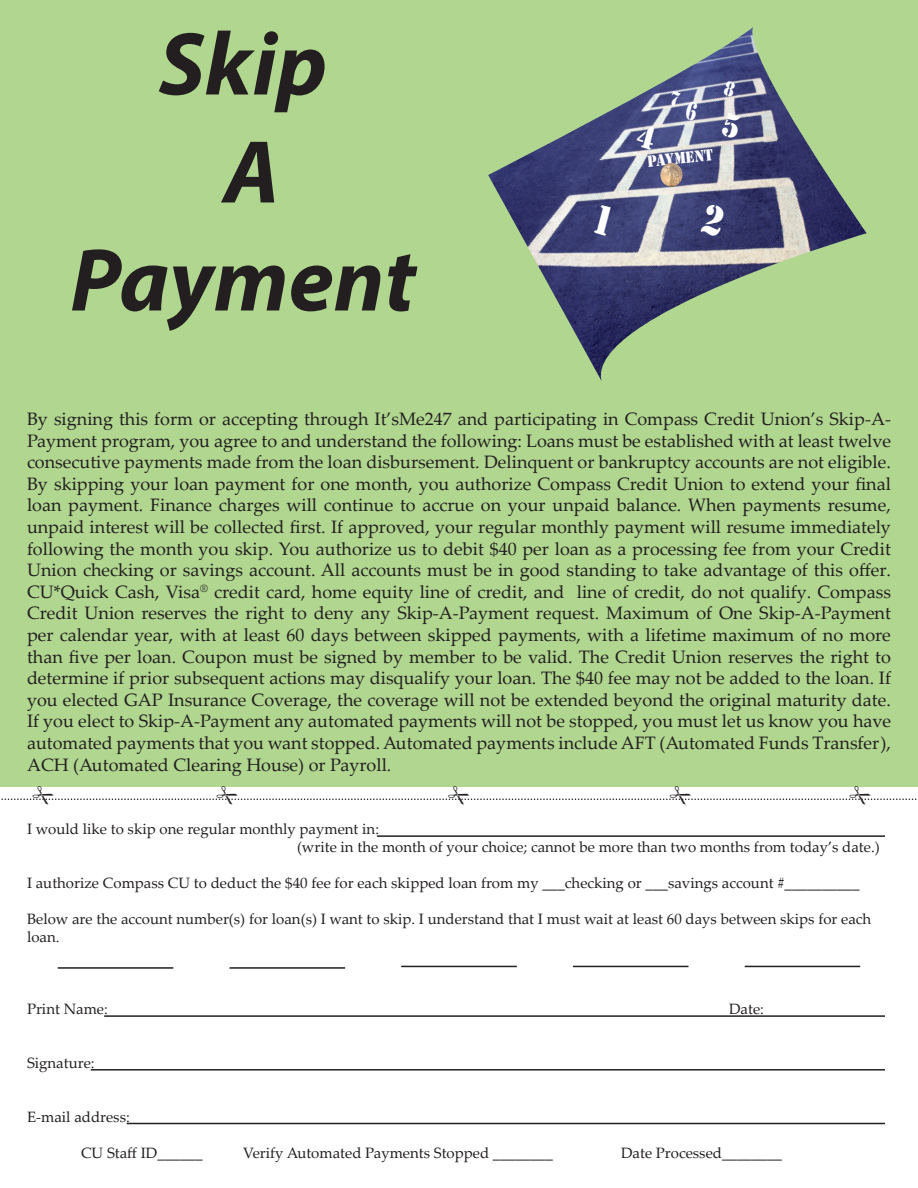
<style>
.page{position:relative;width:918px;height:1188px;background:#fff}
.page>*{position:absolute;margin:0;border:0;box-sizing:border-box;transform-origin:0 0}
.t1{font:italic 700 90px/108px "Myriad Pro";color:#231f20;text-align:center}
.t2{font:18px/21.6px "Palatino Linotype";color:#231f20;text-align:justify}
.t3{font:15px/18px "Palatino Linotype";color:#231f20}
.t4{font:15px "Stencil Std";color:#fff;scale:.89 1}
</style>
<div class="page">
<div style="left:0;top:0;width:918px;height:786px;background:#b0d68f"></div>
<img style="left:488px;top:27px;width:379px;height:354px">
<img style="left:660px;top:163px;width:23px;height:24px">
<hr style="left:58px;top:967px;width:115px;height:2px;background:#231f20">
<hr style="left:230px;top:967px;width:115px;height:2px;background:#231f20">
<hr style="left:401px;top:966px;width:116px;height:1px;background:#231f20">
<hr style="left:573px;top:966px;width:115px;height:1px;background:#231f20">
<hr style="left:745px;top:966px;width:115px;height:1px;background:#231f20">
<hr style="left:104px;top:1015px;width:781px;height:2px;background:#231f20">
<hr style="left:127px;top:1123px;width:758px;height:1px;background:#231f20">
<hr style="left:91px;top:1069px;width:794px;height:2px;background:#231f20">
<hr style="left:377px;top:835px;width:508px;height:2px;background:#231f20">
<svg style="left:0;top:786px;width:918px;height:14px"></svg>
<svg style="left:594px;top:205px;width:19px;height:31px"></svg>
<svg style="left:701px;top:203px;width:25px;height:35px"></svg>
<svg style="left:635px;top:123px;width:22px;height:27px"></svg>
<svg style="left:721px;top:112px;width:20px;height:27px"></svg>
<svg style="left:669px;top:91px;width:30px;height:30px"></svg>
<svg style="left:723px;top:80px;width:13px;height:17px"></svg>
<h1 class="t1" style="left:159px;top:7px;width:170px">Skip</h1>
<h1 class="t1" style="left:70px;top:115px;width:347px">A<br>Payment</h1>
<p class="t4" style="left:647px;top:151px;width:76px;rotate:-6deg">PAYMENT</p>
<p class="t2" style="left:27px;top:407px;width:866px">By signing this form or accepting through It’sMe247 and participating in Compass Credit Union’s Skip-A-Payment program, you agree to and understand the following: Loans must be established with at least twelve consecutive payments made from the loan disbursement. Delinquent or bankruptcy accounts are not eligible.<br>By skipping your loan payment for one month, you authorize Compass Credit Union to extend your final loan payment. Finance charges will continue to accrue on your unpaid balance. When payments resume, unpaid interest will be collected first. If approved, your regular monthly payment will resume immediately following the month you skip. You authorize us to debit $40 per loan as a processing fee from your Credit Union checking or savings account. All accounts must be in good standing to take advantage of this offer.<br>CU*Quick Cash, Visa<sup>®</sup> credit card, home equity line of credit, and line of credit, do not qualify. Compass Credit Union reserves the right to deny any Skip-A-Payment request. Maximum of One Skip-A-Payment per calendar year, with at least 60 days between skipped payments, with a lifetime maximum of no more than five per loan. Coupon must be signed by member to be valid. The Credit Union reserves the right to determine if prior subsequent actions may disqualify your loan. The $40 fee may not be added to the loan. If you elected GAP Insurance Coverage, the coverage will not be extended beyond the original maturity date.<br>If you elect to Skip-A-Payment any automated payments will not be stopped, you must let us know you have automated payments that you want stopped. Automated payments include AFT (Automated Funds Transfer), ACH (Automated Clearing House) or Payroll.</p>
<p class="t3" style="left:297px;top:819px;width:584px;text-indent:-270px">I would like to skip one regular monthly payment in:<br>(write in the month of your choice; cannot be more than two months from today’s date.)</p>
<p class="t3" style="left:27px;top:873px;width:834px">I authorize Compass CU to deduct the $40 fee for each skipped loan from my ___checking or ___savings account #__________</p>
<p class="t3" style="left:27px;top:909px;width:846px">Below are the account number(s) for loan(s) I want to skip. I understand that I must wait at least 60 days between skips for each loan.</p>
<p class="t3" style="left:27px;top:999px;width:82px">Print Name:</p>
<p class="t3" style="left:729px;top:999px;width:36px">Date:</p>
<p class="t3" style="left:27px;top:1053px;width:69px">Signature:</p>
<p class="t3" style="left:27px;top:1107px;width:104px">E-mail address:</p>
<p class="t3" style="left:81px;top:1143px;width:123px">CU Staff ID______</p>
<p class="t3" style="left:243px;top:1143px;width:311px">Verify Automated Payments Stopped ________</p>
<p class="t3" style="left:621px;top:1143px;width:163px">Date Processed________</p>
</div>
